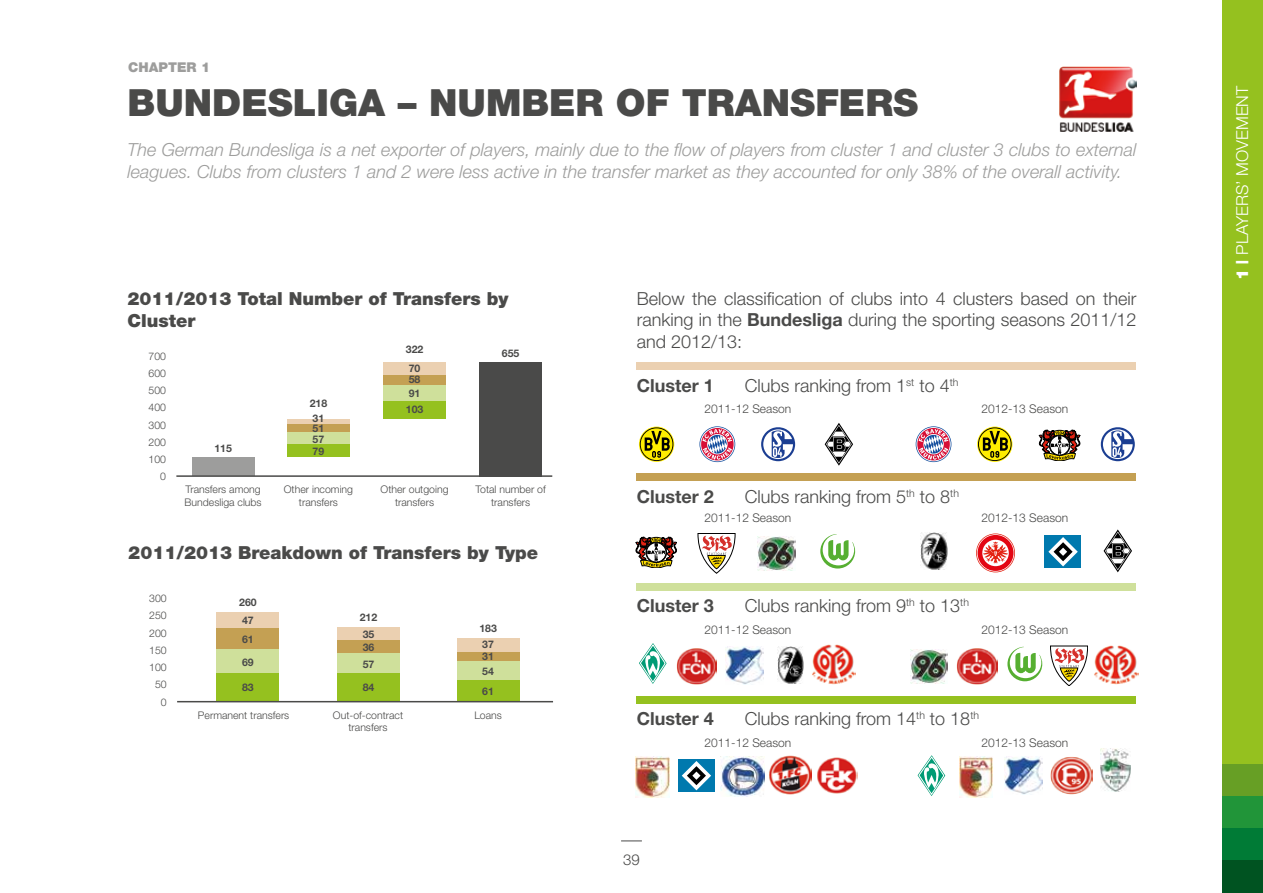
<style>
.page{position:relative;width:1263px;height:893px;background:#fff}
.page>*{position:absolute;margin:0;border:0;box-sizing:border-box;transform-origin:0 0}
.t1{font:900 37.5px "Helvetica Neue";color:#4a4a49}
.t2{font:italic 300 18px/21.6px "Helvetica Neue";color:#9d9d9c}
.t3{font:300 18px/21.6px "Helvetica Neue";color:#4a4a49;text-align:justify}
.t4{font:900 18px/21.6px "Helvetica Neue";color:#4a4a49}
.t5{font:700 18px "Helvetica Neue";color:#4a4a49}
.t6{font:300 16.5px "Helvetica Neue";color:#fff}
.t7{font:300 15px "Helvetica Neue";color:#4a4a49}
.t8{font:900 13.5px "Helvetica Neue";color:#9d9d9c}
.t9{font:300 12px "Helvetica Neue";color:#4a4a49}
.t10{font:300 10.5px/17.2px "Helvetica Neue";color:#4a4a49;text-align:center}
.t11{font:700 10.5px/10.2px "Helvetica Neue";color:#4a4a49}
.s1{font-weight:700}
.s2{font-weight:900}
</style>
<div class="page">
<svg style="left:621px;top:840px;width:21px;height:1px"></svg>
<div style="left:1221px;top:0;width:42px;height:893px;background:#95c11f"></div>
<div style="left:1221px;top:764px;width:42px;height:32px;background:#679f25"></div>
<div style="left:1221px;top:796px;width:42px;height:33px;background:#219539"></div>
<div style="left:1221px;top:828px;width:42px;height:33px;background:#007b36"></div>
<div style="left:1221px;top:860px;width:42px;height:33px;background:#005321"></div>
<div style="left:384px;top:362px;width:62px;height:17px;background:#ebd0b1"></div>
<div style="left:384px;top:375px;width:62px;height:16px;background:#c4a053"></div>
<div style="left:192px;top:458px;width:62px;height:18px;background:#9d9d9c"></div>
<div style="left:217px;top:613px;width:62px;height:26px;background:#ebd0b1"></div>
<div style="left:217px;top:629px;width:62px;height:23px;background:#c4a053"></div>
<div style="left:217px;top:649px;width:62px;height:28px;background:#cfe09b"></div>
<div style="left:217px;top:673px;width:62px;height:29px;background:#95c11f"></div>
<div style="left:337px;top:627px;width:62px;height:21px;background:#ebd0b1"></div>
<div style="left:337px;top:640px;width:62px;height:28px;background:#c4a053"></div>
<div style="left:337px;top:653px;width:62px;height:23px;background:#cfe09b"></div>
<div style="left:337px;top:673px;width:62px;height:29px;background:#95c11f"></div>
<div style="left:457px;top:638px;width:62px;height:18px;background:#ebd0b1"></div>
<div style="left:457px;top:652px;width:62px;height:17px;background:#c4a053"></div>
<div style="left:457px;top:661px;width:62px;height:22px;background:#cfe09b"></div>
<div style="left:457px;top:680px;width:62px;height:22px;background:#95c11f"></div>
<div style="left:384px;top:385px;width:62px;height:18px;background:#cfe09b"></div>
<div style="left:288px;top:419px;width:62px;height:9px;background:#ebd0b1"></div>
<div style="left:288px;top:442px;width:62px;height:14px;background:#95c11f"></div>
<div style="left:288px;top:424px;width:62px;height:10px;background:#c4a053"></div>
<div style="left:288px;top:433px;width:62px;height:11px;background:#cfe09b"></div>
<div style="left:480px;top:362px;width:62px;height:114px;background:#4a4a49"></div>
<hr style="left:176px;top:475px;width:376px;height:2px;background:#4a4a49">
<hr style="left:177px;top:701px;width:376px;height:1px;background:#4a4a49">
<div style="left:384px;top:401px;width:62px;height:18px;background:#95c11f"></div>
<div style="left:637px;top:362px;width:499px;height:8px;background:#ebd0b1"></div>
<div style="left:637px;top:473px;width:499px;height:8px;background:#c4a053"></div>
<div style="left:637px;top:583px;width:499px;height:8px;background:#cfe09b"></div>
<div style="left:637px;top:696px;width:499px;height:8px;background:#95c11f"></div>
<svg style="left:639px;top:427px;width:35px;height:35px"></svg>
<svg style="left:640px;top:427px;width:33px;height:34px"></svg>
<svg style="left:641px;top:428px;width:31px;height:32px"></svg>
<svg style="left:645px;top:431px;width:26px;height:27px"></svg>
<svg style="left:977px;top:427px;width:35px;height:35px"></svg>
<svg style="left:978px;top:427px;width:33px;height:34px"></svg>
<svg style="left:979px;top:428px;width:32px;height:32px"></svg>
<svg style="left:983px;top:431px;width:26px;height:27px"></svg>
<svg style="left:699px;top:426px;width:36px;height:36px"></svg>
<svg style="left:700px;top:427px;width:34px;height:34px"></svg>
<svg style="left:701px;top:428px;width:33px;height:32px"></svg>
<svg style="left:702px;top:429px;width:30px;height:31px"></svg>
<svg style="left:916px;top:426px;width:35px;height:36px"></svg>
<svg style="left:916px;top:427px;width:35px;height:34px"></svg>
<svg style="left:917px;top:428px;width:33px;height:32px"></svg>
<svg style="left:919px;top:429px;width:29px;height:31px"></svg>
<svg style="left:761px;top:427px;width:34px;height:34px"></svg>
<svg style="left:1101px;top:427px;width:34px;height:34px"></svg>
<svg style="left:824px;top:423px;width:29px;height:43px"></svg>
<svg style="left:1103px;top:529px;width:29px;height:44px"></svg>
<svg style="left:698px;top:533px;width:37px;height:40px"></svg>
<svg style="left:1050px;top:646px;width:38px;height:40px"></svg>
<svg style="left:820px;top:534px;width:35px;height:35px"></svg>
<svg style="left:1007px;top:646px;width:36px;height:36px"></svg>
<div style="left:1044px;top:535px;width:37px;height:33px;background:#0079ae"></div>
<svg style="left:1048px;top:537px;width:30px;height:29px"></svg>
<div style="left:678px;top:759px;width:37px;height:33px;background:#0079ae"></div>
<svg style="left:682px;top:761px;width:29px;height:29px"></svg>
<svg style="left:976px;top:533px;width:39px;height:39px"></svg>
<svg style="left:977px;top:534px;width:37px;height:38px"></svg>
<svg style="left:977px;top:535px;width:36px;height:36px"></svg>
<svg style="left:982px;top:540px;width:27px;height:26px"></svg>
<svg style="left:982px;top:542px;width:26px;height:22px"></svg>
<svg style="left:635px;top:537px;width:42px;height:31px"></svg>
<svg style="left:1039px;top:430px;width:41px;height:31px"></svg>
<img style="left:758px;top:537px;width:37px;height:34px">
<img style="left:910px;top:649px;width:37px;height:34px">
<svg style="left:639px;top:643px;width:28px;height:41px"></svg>
<svg style="left:917px;top:755px;width:28px;height:41px"></svg>
<img style="left:676px;top:648px;width:41px;height:36px">
<img style="left:957px;top:648px;width:40px;height:36px">
<img style="left:726px;top:647px;width:38px;height:37px">
<img style="left:1005px;top:757px;width:38px;height:38px">
<img style="left:777px;top:647px;width:26px;height:36px">
<img style="left:921px;top:533px;width:26px;height:37px">
<img style="left:1094px;top:645px;width:44px;height:40px">
<img style="left:812px;top:644px;width:43px;height:40px">
<img style="left:721px;top:756px;width:44px;height:40px">
<img style="left:636px;top:757px;width:33px;height:40px">
<img style="left:959px;top:757px;width:34px;height:40px">
<img style="left:769px;top:755px;width:42px;height:40px">
<img style="left:817px;top:757px;width:40px;height:37px">
<img style="left:1051px;top:756px;width:42px;height:38px">
<img style="left:1100px;top:748px;width:31px;height:44px">
<img style="left:1060px;top:67px;width:76px;height:64px">
<p class="t8" style="left:128px;top:60px;width:83px">CHAPTER 1</p>
<h1 class="t1" style="left:128px;top:81px;width:792px">BUNDESLIGA – NUMBER OF TRANSFERS</h1>
<p class="t2" style="left:128px;top:139px;width:1010px">The German Bundesliga is a net exporter of players, mainly due to the flow of players from cluster 1 and cluster 3 clubs to external leagues. Clubs from clusters 1 and 2 were less active in the transfer market as they accounted for only 38% of the overall activity.</p>
<p class="t4" style="left:128px;top:288px;width:382px">2011/2013 Total Number of Transfers by<br>Cluster</p>
<p class="t10" style="left:149px;top:347px;width:19px;text-align:right">700<br>600<br>500<br>400<br>300<br>200<br>100<br>0</p>
<p class="t11" style="left:214px;top:443px;width:19px">115</p>
<p class="t10" style="left:185px;top:483px;width:79px;line-height:12.6px;text-align:left">Transfers among<br>Bundesliga clubs</p>
<p class="t11" style="left:310px;top:398px;width:19px">218</p>
<p class="t11" style="left:313px;top:413px;width:13px;text-align:justify">31<br>51<br>57</p>
<p class="t11" style="left:313px;top:446px;width:13px">79</p>
<p class="t10" style="left:284px;top:483px;width:71px;line-height:12.6px">Other incoming transfers</p>
<p class="t11" style="left:406px;top:340px;width:19px;line-height:18.8px">322<br>70</p>
<p class="t11" style="left:409px;top:372px;width:13px;line-height:14.1px">58<br>91</p>
<p class="t11" style="left:406px;top:404px;width:19px">103</p>
<p class="t11" style="left:502px;top:348px;width:19px">655</p>
<p class="t10" style="left:381px;top:483px;width:69px;line-height:12.6px">Other outgoing transfers</p>
<p class="t10" style="left:476px;top:483px;width:72px;line-height:12.6px">Total number of transfers</p>
<p class="t4" style="left:128px;top:542px;width:411px">2011/2013 Breakdown of Transfers by Type</p>
<p class="t10" style="left:149px;top:589px;width:19px;text-align:right">300<br>250<br>200<br>150<br>100<br>50<br>0</p>
<p class="t11" style="left:239px;top:597px;width:19px">260</p>
<p class="t11" style="left:242px;top:611px;width:13px;line-height:18.5px">47<br>61</p>
<p class="t11" style="left:242px;top:657px;width:13px">69</p>
<p class="t11" style="left:242px;top:682px;width:13px">83</p>
<p class="t10" style="left:198px;top:706px;width:93px">Permanent transfers</p>
<p class="t11" style="left:360px;top:612px;width:19px">212</p>
<p class="t11" style="left:363px;top:627px;width:13px;line-height:13.2px">35<br>36</p>
<p class="t11" style="left:363px;top:658px;width:13px">57</p>
<p class="t11" style="left:363px;top:682px;width:13px">84</p>
<p class="t10" style="left:333px;top:708px;width:72px;line-height:12.6px">Out-of-contract transfers</p>
<p class="t11" style="left:479px;top:620px;width:19px;line-height:15.9px">183<br>37</p>
<p class="t11" style="left:482px;top:649px;width:13px;line-height:15px">31<br>54</p>
<p class="t11" style="left:482px;top:686px;width:13px">61</p>
<p class="t10" style="left:474px;top:706px;width:29px">Loans</p>
<p class="t3" style="left:637px;top:287px;width:501px">Below the classification of clubs into 4 clusters based on their ranking in the <span class="s1">Bundesliga</span> during the sporting seasons 2011/12 and 2012/13:</p>
<p class="t5" style="left:637px;top:374px;width:79px">Cluster 1</p>
<p class="t3" style="left:745px;top:374px;width:215px">Clubs ranking from 1<sup>st</sup> to 4<sup>th</sup></p>
<p class="t9" style="left:704px;top:402px;width:88px">2011-12 Season</p>
<p class="t9" style="left:981px;top:402px;width:88px">2012-13 Season</p>
<p class="t5" style="left:637px;top:485px;width:79px">Cluster 2</p>
<p class="t3" style="left:745px;top:485px;width:216px">Clubs ranking from 5<sup>th</sup> to 8<sup>th</sup></p>
<p class="t9" style="left:704px;top:511px;width:88px">2011-12 Season</p>
<p class="t9" style="left:981px;top:511px;width:88px">2012-13 Season</p>
<p class="t5" style="left:637px;top:595px;width:79px">Cluster 3</p>
<p class="t3" style="left:745px;top:595px;width:226px">Clubs ranking from 9<sup>th</sup> to 13<sup>th</sup></p>
<p class="t9" style="left:704px;top:622px;width:88px">2011-12 Season</p>
<p class="t9" style="left:981px;top:622px;width:88px">2012-13 Season</p>
<p class="t5" style="left:637px;top:708px;width:79px">Cluster 4</p>
<p class="t3" style="left:745px;top:708px;width:236px">Clubs ranking from 14<sup>th</sup> to 18<sup>th</sup></p>
<p class="t7" style="left:623px;top:850px;width:18px">39</p>
<p class="t9" style="left:704px;top:736px;width:88px">2011-12 Season</p>
<p class="t9" style="left:981px;top:736px;width:88px">2012-13 Season</p>
<p class="t6" style="left:1232px;top:280px;width:196px;rotate:-90deg"><span class="s2">1 |</span> PLAYERS’ MOVEMENT</p>
</div>
